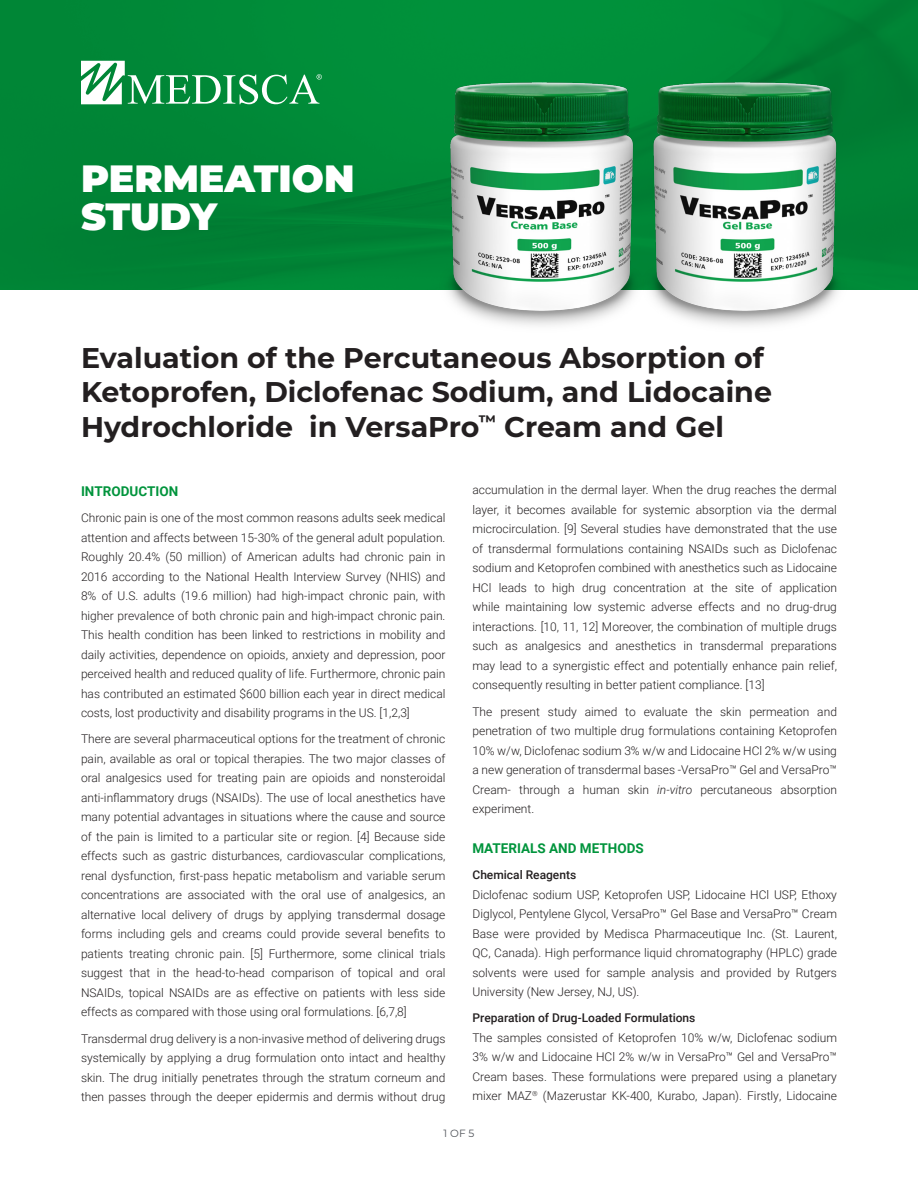
<style>
.page{position:relative;width:918px;height:1188px;background:#fff}
.page>*{position:absolute;margin:0;border:0;box-sizing:border-box;transform-origin:0 0}
.t1{font:900 37.95px/38px "Montserrat";color:#fff}
.t2{font:700 28.5px/34.2px "Montserrat";color:#231f20}
.t3{font:700 13.5px "Roboto";color:#00943c}
.t4{font:300 12px/19.5px "Roboto";color:#231f20;text-align:justify}
.t5{font:500 12px "Roboto";color:#231f20}
.t6{font:10.5px "Montserrat";color:#52555b}
.s1{font-style:italic}
</style>
<div class="page">
<img style="left:0;top:0;width:918px;height:289px">
<img style="left:677px;top:83px;width:203px;height:243px">
<svg style="left:81px;top:61px;width:241px;height:43px"></svg>
<img style="left:414px;top:83px;width:263px;height:243px">
<h1 class="t1" style="left:81px;top:157px;width:275px">PERMEATION<br>STUDY</h1>
<h2 class="t2" style="left:81px;top:340px;width:693px">Evaluation of the Percutaneous Absorption of<br>Ketoprofen, Diclofenac Sodium, and Lidocaine<br>Hydrochloride in VersaPro<sup>™</sup> Cream and Gel</h2>
<p class="t3" style="left:81px;top:482px;width:99px">INTRODUCTION</p>
<p class="t4" style="left:81px;top:508px;width:366px">Chronic pain is one of the most common reasons adults seek medical attention and affects between 15-30% of the general adult population.<br>Roughly 20.4% (50 million) of American adults had chronic pain in 2016 according to the National Health Interview Survey (NHIS) and 8% of U.S. adults (19.6 million) had high-impact chronic pain, with higher prevalence of both chronic pain and high-impact chronic pain.<br>This health condition has been linked to restrictions in mobility and daily activities, dependence on opioids, anxiety and depression, poor perceived health and reduced quality of life. Furthermore, chronic pain has contributed an estimated $600 billion each year in direct medical costs, lost productivity and disability programs in the US. [1,2,3]</p>
<p class="t4" style="left:81px;top:729px;width:366px">There are several pharmaceutical options for the treatment of chronic pain, available as oral or topical therapies. The two major classes of oral analgesics used for treating pain are opioids and nonsteroidal anti-inflammatory drugs (NSAIDs). The use of local anesthetics have many potential advantages in situations where the cause and source of the pain is limited to a particular site or region. [4] Because side effects such as gastric disturbances, cardiovascular complications, renal dysfunction, first-pass hepatic metabolism and variable serum concentrations are associated with the oral use of analgesics, an alternative local delivery of drugs by applying transdermal dosage forms including gels and creams could provide several benefits to patients treating chronic pain. [5] Furthermore, some clinical trials suggest that in the head-to-head comparison of topical and oral NSAIDs, topical NSAIDs are as effective on patients with less side effects as compared with those using oral formulations. [6,7,8]</p>
<p class="t4" style="left:81px;top:1028px;width:366px">Transdermal drug delivery is a non-invasive method of delivering drugs systemically by applying a drug formulation onto intact and healthy skin. The drug initially penetrates through the stratum corneum and then passes through the deeper epidermis and dermis without drug</p>
<p class="t4" style="left:472px;top:480px;width:366px">accumulation in the dermal layer. When the drug reaches the dermal layer, it becomes available for systemic absorption via the dermal microcirculation. [9] Several studies have demonstrated that the use of transdermal formulations containing NSAIDs such as Diclofenac sodium and Ketoprofen combined with anesthetics such as Lidocaine HCl leads to high drug concentration at the site of application while maintaining low systemic adverse effects and no drug-drug interactions. [10, 11, 12] Moreover, the combination of multiple drugs such as analgesics and anesthetics in transdermal preparations may lead to a synergistic effect and potentially enhance pain relief, consequently resulting in better patient compliance. [13]</p>
<p class="t4" style="left:472px;top:701px;width:366px">The present study aimed to evaluate the skin permeation and penetration of two multiple drug formulations containing Ketoprofen 10% w/w, Diclofenac sodium 3% w/w and Lidocaine HCl 2% w/w using a new generation of transdermal bases -VersaPro™ Gel and VersaPro™ Cream- through a human skin <span class="s1">in-vitro</span> percutaneous absorption experiment.</p>
<p class="t3" style="left:472px;top:838px;width:173px">MATERIALS AND METHODS</p>
<p class="t5" style="left:472px;top:866px;width:105px">Chemical Reagents</p>
<p class="t4" style="left:472px;top:884px;width:366px">Diclofenac sodium USP, Ketoprofen USP, Lidocaine HCl USP, Ethoxy Diglycol, Pentylene Glycol, VersaPro™ Gel Base and VersaPro™ Cream Base were provided by Medisca Pharmaceutique Inc. (St. Laurent, QC, Canada). High performance liquid chromatography (HPLC) grade solvents were used for sample analysis and provided by Rutgers University (New Jersey, NJ, US).</p>
<p class="t5" style="left:472px;top:1010px;width:224px">Preparation of Drug-Loaded Formulations</p>
<p class="t4" style="left:472px;top:1027px;width:366px">The samples consisted of Ketoprofen 10% w/w, Diclofenac sodium 3% w/w and Lidocaine HCl 2% w/w in VersaPro™ Gel and VersaPro™ Cream bases. These formulations were prepared using a planetary mixer MAZ<sup>®</sup> (Mazerustar KK-400, Kurabo, Japan). Firstly, Lidocaine</p>
<p class="t6" style="left:444px;top:1126px;width:32px">1 OF 5</p>
</div>
